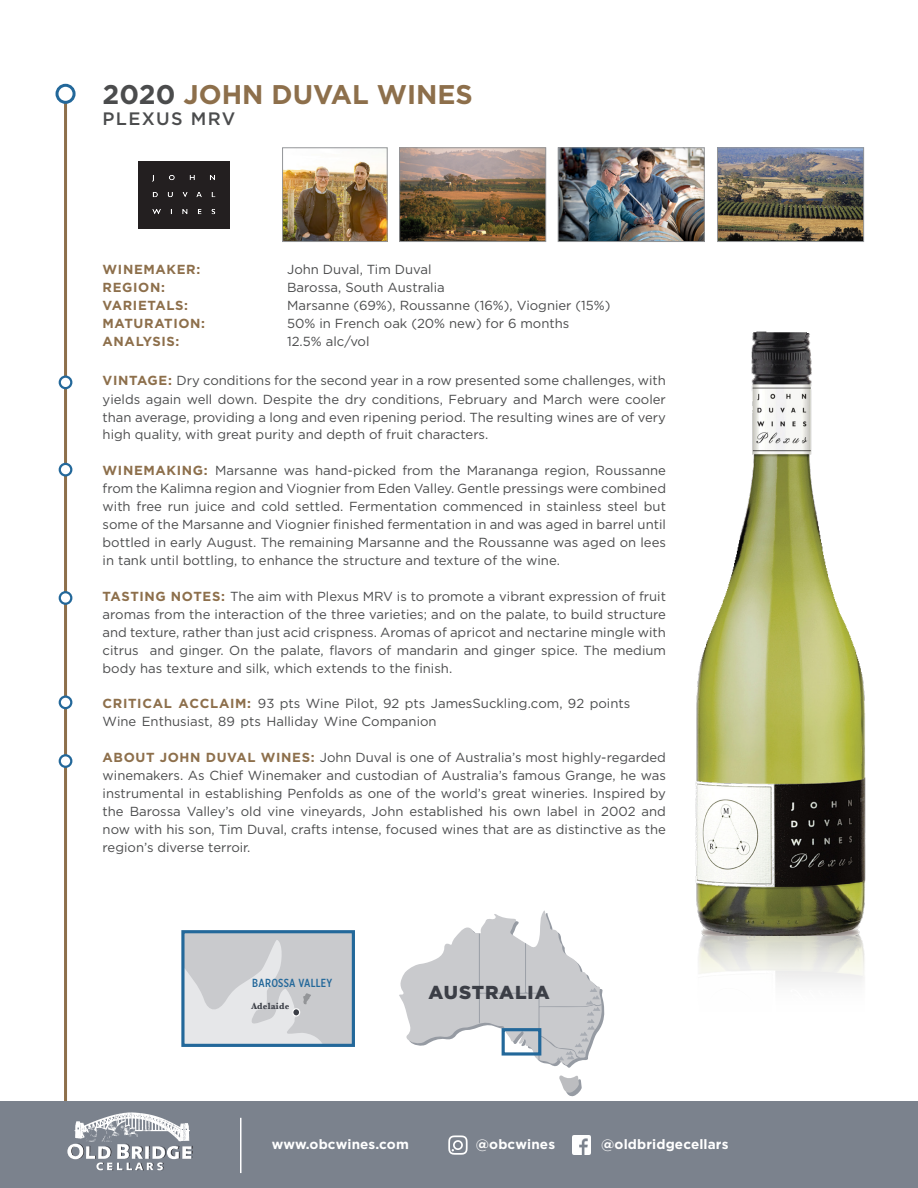
<style>
.page{position:relative;width:918px;height:1188px;background:#fff}
.page>*{position:absolute;margin:0;border:0;box-sizing:border-box;transform-origin:0 0}
.t1{font:700 27px "Gotham";color:#8d6f4b}
.t2{font:900 18.75px "Gotham";letter-spacing:.05em;color:#3b3e46}
.t3{font:500 18px "Gotham";letter-spacing:.075em;color:#4b4c4d}
.space{font:700 13.5px "Gotham";letter-spacing:.01em;color:#fff}
.Tasting_Notes_Paragr{font:13.2px/18px "Gotham";color:#4b4c4d;text-align:justify}
.Tasting_Notes_Paragr-2{font:700 13.2px "Gotham";letter-spacing:.05em;color:#8d6f4b}
.t4{font:500 11.7px "Gotham X Narrow";letter-spacing:.025em;color:#23689a}
.t5{font:700 9.3px "Baskerville";letter-spacing:.025em;color:#3b3e46;scale:.94 1}
.s1{color:#4b4c4d}
.s2{font-weight:700;color:#8d6f4b}
</style>
<div class="page">
<img style="left:698px;top:907px;width:167px;height:76px">
<img style="left:695px;top:332px;width:162px;height:604px">
<div style="left:138px;top:162px;width:91px;height:66px;background:#231f20"></div>
<hr style="left:64px;top:85px;width:3px;height:1026px;background:#8d6f4b">
<img style="left:284px;top:149px;width:102px;height:91px">
<div style="left:282px;top:147px;width:106px;height:95px;border:1px solid #939598"></div>
<img style="left:560px;top:149px;width:143px;height:91px">
<div style="left:558px;top:147px;width:147px;height:95px;border:1px solid #939598"></div>
<img style="left:401px;top:149px;width:143px;height:91px">
<div style="left:399px;top:147px;width:147px;height:95px;border:1px solid #939598"></div>
<div style="left:57px;top:85px;width:17px;height:17px;background:#fff;border-radius:50%"></div>
<div style="left:56px;top:84px;width:20px;height:20px;border:3px solid #23689a;border-radius:50%"></div>
<img style="left:719px;top:149px;width:143px;height:91px">
<div style="left:717px;top:147px;width:147px;height:95px;border:1px solid #939598"></div>
<div style="left:60px;top:464px;width:11px;height:11px;background:#fff;border-radius:50%"></div>
<div style="left:59px;top:463px;width:13px;height:14px;border:2px solid #23689a;border-radius:50%"></div>
<div style="left:60px;top:697px;width:11px;height:11px;background:#fff;border-radius:50%"></div>
<div style="left:59px;top:695px;width:13px;height:14px;border:2px solid #23689a;border-radius:50%"></div>
<div style="left:60px;top:755px;width:11px;height:12px;background:#fff;border-radius:50%"></div>
<div style="left:59px;top:754px;width:13px;height:14px;border:2px solid #23689a;border-radius:50%"></div>
<div style="left:60px;top:377px;width:11px;height:11px;background:#fff;border-radius:50%"></div>
<div style="left:59px;top:376px;width:13px;height:13px;border:2px solid #23689a;border-radius:50%"></div>
<div style="left:60px;top:592px;width:11px;height:12px;background:#fff;border-radius:50%"></div>
<div style="left:59px;top:591px;width:13px;height:14px;border:2px solid #23689a;border-radius:50%"></div>
<svg style="left:185px;top:934px;width:166px;height:109px;background:#d2d3d6"></svg>
<div style="left:181px;top:930px;width:174px;height:117px;border:3px solid #23689a"></div>
<div style="left:293px;top:1009px;width:7px;height:7px;background:#3b3e46;border-radius:50%"></div>
<div style="left:292px;top:1008px;width:8px;height:9px;border:1px solid #fff;border-radius:50%"></div>
<svg style="left:559px;top:1075px;width:23px;height:22px"></svg>
<svg style="left:399px;top:911px;width:206px;height:157px"></svg>
<div style="left:0;top:1102px;width:918px;height:86px;background:#7b828d"></div>
<img style="left:572px;top:1136px;width:19px;height:18px">
<svg style="left:448px;top:1135px;width:20px;height:20px"></svg>
<svg style="left:67px;top:1145px;width:4px;height:13px"></svg>
<img style="left:74px;top:1112px;width:115px;height:30px">
<img style="left:71px;top:1144px;width:122px;height:27px">
<hr style="left:240px;top:1118px;width:2px;height:55px;background:#fff">
<p class="t1" style="left:103px;top:76px;width:372px"><span class="s1">2020</span> JOHN DUVAL WINES</p>
<p class="t3" style="left:103px;top:107px;width:134px">PLEXUS MRV</p>
<p class="Tasting_Notes_Paragr-2" style="left:103px;top:261px;width:99px">WINEMAKER:</p>
<p class="Tasting_Notes_Paragr" style="left:287px;top:260px;width:146px">John Duval, Tim Duval</p>
<p class="Tasting_Notes_Paragr-2" style="left:103px;top:279px;width:64px">REGION:</p>
<p class="Tasting_Notes_Paragr" style="left:287px;top:278px;width:159px">Barossa, South Australia</p>
<p class="Tasting_Notes_Paragr-2" style="left:103px;top:297px;width:87px">VARIETALS:</p>
<p class="Tasting_Notes_Paragr" style="left:287px;top:296px;width:325px">Marsanne (69%), Roussanne (16%), Viognier (15%)</p>
<p class="Tasting_Notes_Paragr-2" style="left:103px;top:315px;width:104px">MATURATION:</p>
<p class="Tasting_Notes_Paragr" style="left:287px;top:314px;width:284px">50% in French oak (20% new) for 6 months</p>
<p class="Tasting_Notes_Paragr-2" style="left:103px;top:333px;width:78px">ANALYSIS:</p>
<p class="Tasting_Notes_Paragr" style="left:287px;top:332px;width:84px">12.5% alc/vol</p>
<p class="Tasting_Notes_Paragr" style="left:103px;top:371px;width:565px"><span class="s2">VINTAGE:</span> Dry conditions for the second year in a row presented some challenges, with yields again well down. Despite the dry conditions, February and March were cooler than average, providing a long and even ripening period. The resulting wines are of very high quality, with great purity and depth of fruit characters.</p>
<p class="Tasting_Notes_Paragr" style="left:103px;top:461px;width:565px"><span class="s2">WINEMAKING:</span> Marsanne was hand-picked from the Marananga region, Roussanne from the Kalimna region and Viognier from Eden Valley. Gentle pressings were combined with free run juice and cold settled. Fermentation commenced in stainless steel but some of the Marsanne and Viognier finished fermentation in and was aged in barrel until bottled in early August. The remaining Marsanne and the Roussanne was aged on lees in tank until bottling, to enhance the structure and texture of the wine.</p>
<p class="Tasting_Notes_Paragr" style="left:103px;top:587px;width:565px"><span class="s2">TASTING NOTES:</span> The aim with Plexus MRV is to promote a vibrant expression of fruit aromas from the interaction of the three varieties; and on the palate, to build structure and texture, rather than just acid crispness. Aromas of apricot and nectarine mingle with citrus and ginger. On the palate, flavors of mandarin and ginger spice. The medium body has texture and silk, which extends to the finish.</p>
<p class="Tasting_Notes_Paragr" style="left:103px;top:694px;width:529px"><span class="s2">CRITICAL ACCLAIM:</span> 93 pts Wine Pilot, 92 pts JamesSuckling.com, 92 points<br>Wine Enthusiast, 89 pts Halliday Wine Companion</p>
<p class="Tasting_Notes_Paragr" style="left:103px;top:748px;width:565px"><span class="s2">ABOUT JOHN DUVAL WINES:</span> John Duval is one of Australia’s most highly-regarded winemakers. As Chief Winemaker and custodian of Australia’s famous Grange, he was instrumental in establishing Penfolds as one of the world’s great wineries. Inspired by the Barossa Valley’s old vine vineyards, John established his own label in 2002 and now with his son, Tim Duval, crafts intense, focused wines that are as distinctive as the region’s diverse terroir.</p>
<p class="t4" style="left:252px;top:976px;width:82px">BAROSSA VALLEY</p>
<p class="t5" style="left:251px;top:999px;width:42px">Adelaide</p>
<p class="t2" style="left:429px;top:980px;width:123px">AUSTRALIA</p>
<p class="space" style="left:272px;top:1135px;width:139px">www.obcwines.com</p>
<p class="space" style="left:476px;top:1135px;width:81px">@obcwines</p>
<p class="space" style="left:601px;top:1135px;width:129px">@oldbridgecellars</p>
</div>
